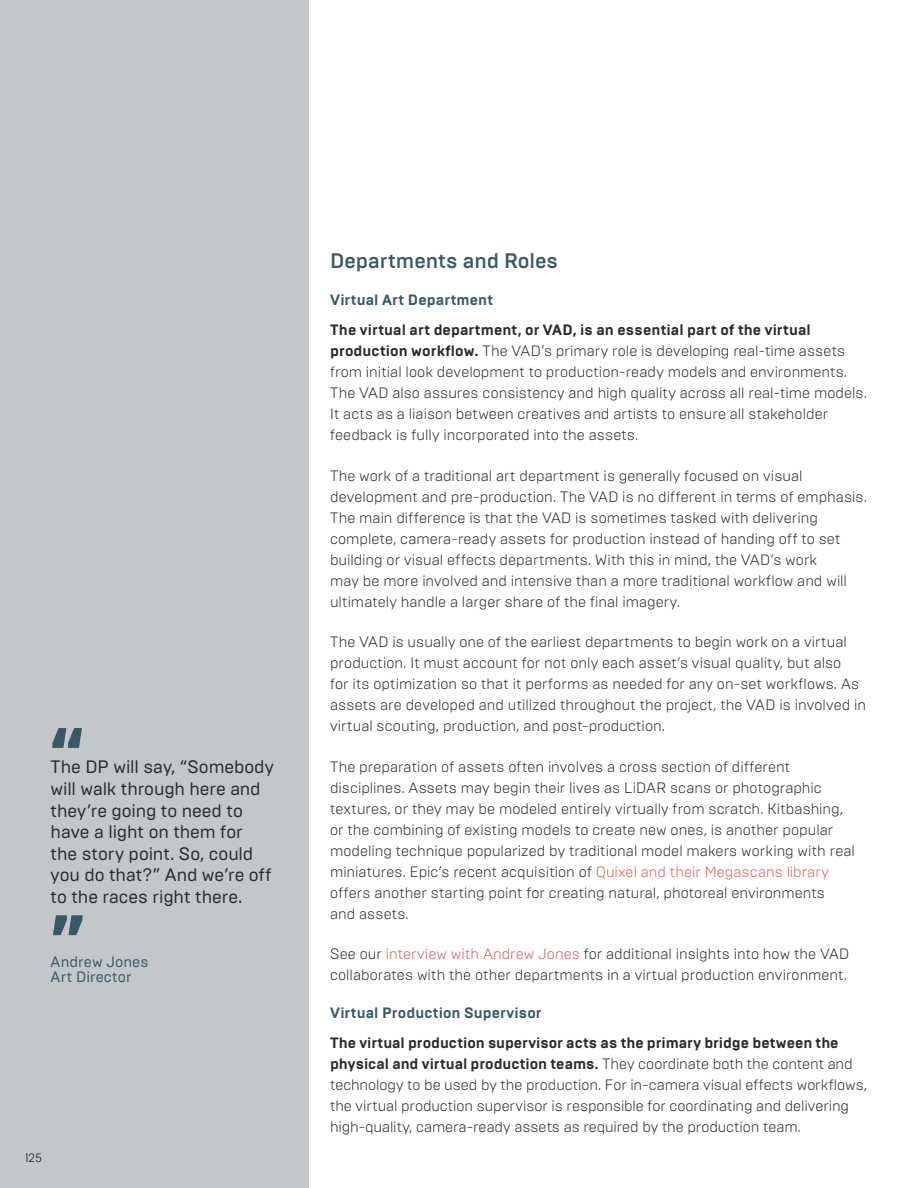
<style>
.page{position:relative;width:918px;height:1188px;background:#fff}
.page>*{position:absolute;margin:0;border:0;box-sizing:border-box;transform-origin:0 0}
.t1{font:900 72px "Brutal Type";color:#385963}
.t2{font:500 21px "Brutal Type";letter-spacing:-.005em;color:#385963}
.t3{font:18px/21.6px "Brutal Type";letter-spacing:-.005em;color:#292929}
.t4{font:300 15px/21px "Brutal Type";letter-spacing:.005em;color:#292929}
.t5{font:700 15px "Brutal Type";letter-spacing:.005em;color:#385963}
.t6{font:15px/15px "Brutal Type";letter-spacing:.01em;color:#385963}
.t7{font:300 12px "Brutal Type";color:#000}
.s1{font-weight:700}
.s2{color:#d3615a}
</style>
<div class="page">
<div style="left:0;top:0;width:309px;height:1188px;background:#c3c7ca"></div>
<h1 class="t1" style="left:51px;top:709px;width:35px">“</h1>
<p class="t3" style="left:51px;top:756px;width:225px">The DP will say, “Somebody will walk through here and they’re going to need to have a light on them for<br>the story point. So, could you do that?” And we’re off to the races right there.</p>
<h1 class="t1" style="left:51px;top:896px;width:35px">”</h1>
<p class="t6" style="left:51px;top:954px;width:100px">Andrew Jones<br>Art Director</p>
<p class="t7" style="left:26px;top:1151px;width:18px">125</p>
<h2 class="t2" style="left:330px;top:248px;width:230px">Departments and Roles</h2>
<p class="t5" style="left:330px;top:291px;width:165px">Virtual Art Department</p>
<p class="t4" style="left:330px;top:319px;width:538px"><span class="s1">The virtual art department, or VAD, is an essential part of the virtual production workflow.</span> The VAD’s primary role is developing real-time assets from initial look development to production-ready models and environments.<br>The VAD also assures consistency and high quality across all real-time models.<br>It acts as a liaison between creatives and artists to ensure all stakeholder feedback is fully incorporated into the assets.</p>
<p class="t4" style="left:330px;top:465px;width:538px">The work of a traditional art department is generally focused on visual development and pre-production. The VAD is no different in terms of emphasis.<br>The main difference is that the VAD is sometimes tasked with delivering complete, camera-ready assets for production instead of handing off to set building or visual effects departments. With this in mind, the VAD’s work<br>may be more involved and intensive than a more traditional workflow and will ultimately handle a larger share of the final imagery.</p>
<p class="t4" style="left:330px;top:631px;width:538px">The VAD is usually one of the earliest departments to begin work on a virtual production. It must account for not only each asset’s visual quality, but also<br>for its optimization so that it performs as needed for any on-set workflows. As assets are developed and utilized throughout the project, the VAD is involved in virtual scouting, production, and post-production.</p>
<p class="t4" style="left:330px;top:756px;width:526px">The preparation of assets often involves a cross section of different disciplines. Assets may begin their lives as LiDAR scans or photographic textures, or they may be modeled entirely virtually from scratch. Kitbashing, or the combining of existing models to create new ones, is another popular modeling technique popularized by traditional model makers working with real miniatures. Epic’s recent acquisition of <span class="s2">Quixel and their Megascans library </span>offers another starting point for creating natural, photoreal environments<br>and assets.</p>
<p class="t4" style="left:330px;top:943px;width:521px">See our <span class="s2">interview with Andrew Jones</span> for additional insights into how the VAD collaborates with the other departments in a virtual production environment.</p>
<p class="t5" style="left:330px;top:1003px;width:213px">Virtual Production Supervisor</p>
<p class="t4" style="left:330px;top:1032px;width:538px"><span class="s1">The virtual production supervisor acts as the primary bridge between the physical and virtual production teams.</span> They coordinate both the content and technology to be used by the production. For in-camera visual effects workflows, the virtual production supervisor is responsible for coordinating and delivering high-quality, camera-ready assets as required by the production team.</p>
</div>
